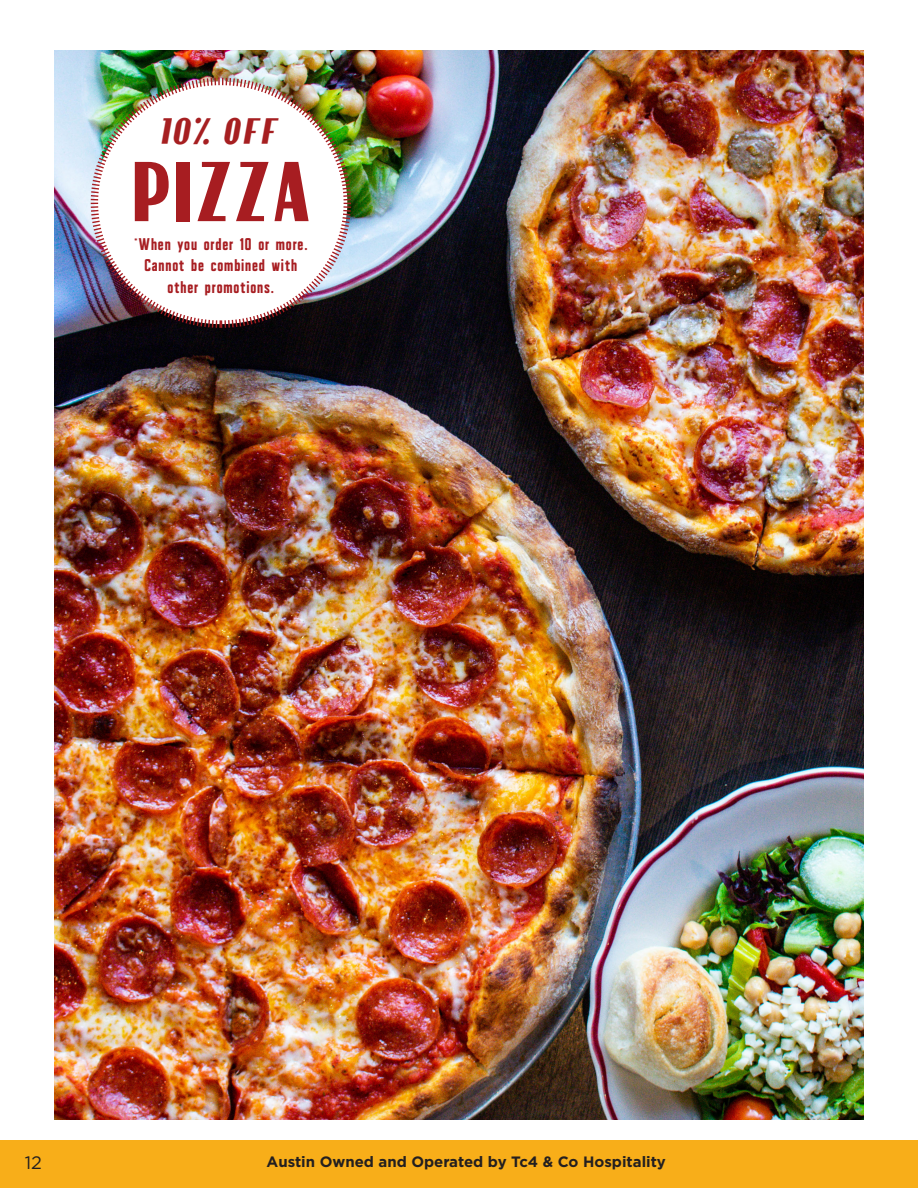
<style>
.page{position:relative;width:918px;height:1188px;background:#fff}
.page>*{position:absolute;margin:0;border:0;box-sizing:border-box;transform-origin:0 0}
.t1{font:84.6px "Mascarpone";letter-spacing:-.03em;color:#a71d21}
.t2{font:italic 36.6px "Mascarpone";color:#a61f21}
.t3{font:18px "Gotham";color:#231f20}
.t4{font:16.95px/21.1px "Autostrada";letter-spacing:.05em;color:#a71d21;text-align:center}
.t5{font:700 15px "Gotham";color:#231f20}
</style>
<div class="page">
<div style="left:0;top:1140px;width:918px;height:48px;background:#f8ae19"></div>
<img style="left:55px;top:51px;width:809px;height:1068px">
<img style="left:89px;top:76px;width:263px;height:253px">
<p class="t2" style="left:161px;top:108px;width:122px">10% OFF</p>
<p class="t1" style="left:129px;top:137px;width:185px">PIZZA</p>
<p class="t4" style="left:134px;top:234px;width:175px">*When you order 10 or more.<br>Cannot be combined with other promotions.</p>
<p class="t3" style="left:25px;top:1151px;width:19px">12</p>
<p class="t5" style="left:267px;top:1151px;width:401px">Austin Owned and Operated by Tc4 &amp; Co Hospitality</p>
</div>
